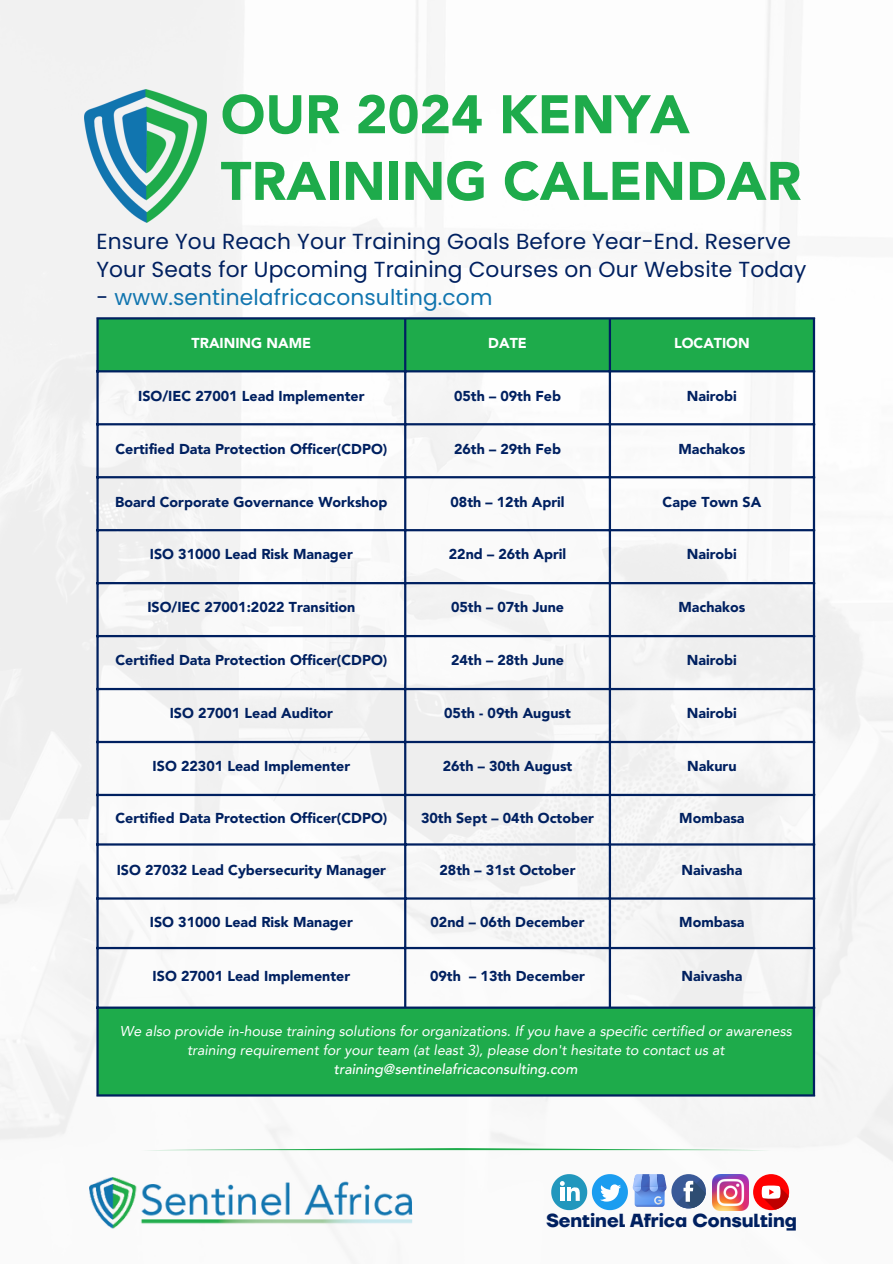
<style>
.page{position:relative;width:893px;height:1264px;background:#fff}
.page>*{position:absolute;margin:0;border:0;box-sizing:border-box;transform-origin:0 0}
.t1{font:900 53.7px/66.6px "Avenir LT Std";color:#1eab4b}
.t2{font:21.75px/28.2px "Poppins";letter-spacing:.005em;color:#002060}
.t3{font:21.75px "Poppins";letter-spacing:.005em;color:#1175af}
.t4{font:700 18.75px "TT Firs Neue";letter-spacing:-.005em;color:#002060}
.t5{font:900 14.25px "Avenir LT Std";color:#002060}
.t6{font:italic 14.25px/19.2px "Avenir LT Pro";color:#fff;text-align:center}
.t7{font:900 14.25px "Avenir LT Std";color:#fff}
.s1{color:#002060}
.s2{font-weight:500}
</style>
<div class="page">
<img style="left:0;top:0;width:892px;height:1263px">
<svg style="left:671px;top:1174px;width:34px;height:34px"></svg>
<svg style="left:676px;top:1179px;width:31px;height:31px"></svg>
<img style="left:712px;top:1174px;width:36px;height:36px">
<div style="left:753px;top:1174px;width:36px;height:36px;background:#f00;border-radius:50%"></div>
<svg style="left:761px;top:1185px;width:27px;height:24px"></svg>
<svg style="left:551px;top:1174px;width:115px;height:36px"></svg>
<img style="left:85px;top:89px;width:121px;height:133px">
<img style="left:89px;top:1177px;width:329px;height:55px">
<svg style="left:142px;top:1148px;width:628px;height:2px"></svg>
<svg style="left:99px;top:319px;width:713px;height:775px;fill:#f5f5f5"></svg>
<hr style="left:96px;top:319px;width:3px;height:775px;background:#002060">
<hr style="left:404px;top:319px;width:2px;height:687px;background:#002060">
<hr style="left:608px;top:319px;width:3px;height:687px;background:#002060">
<hr style="left:812px;top:319px;width:3px;height:775px;background:#002060">
<hr style="left:96px;top:317px;width:719px;height:2px;background:#002060">
<hr style="left:96px;top:370px;width:719px;height:2px;background:#002060">
<hr style="left:96px;top:423px;width:719px;height:2px;background:#002060">
<hr style="left:96px;top:476px;width:719px;height:2px;background:#002060">
<hr style="left:96px;top:529px;width:719px;height:2px;background:#002060">
<hr style="left:96px;top:582px;width:719px;height:2px;background:#002060">
<hr style="left:96px;top:635px;width:719px;height:2px;background:#002060">
<hr style="left:96px;top:688px;width:719px;height:2px;background:#002060">
<hr style="left:96px;top:741px;width:719px;height:2px;background:#002060">
<hr style="left:96px;top:793px;width:719px;height:3px;background:#002060">
<hr style="left:96px;top:843px;width:719px;height:2px;background:#002060">
<hr style="left:96px;top:897px;width:719px;height:2px;background:#002060">
<hr style="left:96px;top:946px;width:719px;height:3px;background:#002060">
<hr style="left:96px;top:1006px;width:719px;height:2px;background:#002060">
<hr style="left:96px;top:1094px;width:719px;height:2px;background:#002060">
<p class="t1" style="left:221px;top:86px;width:582px">OUR 2024 KENYA<br>TRAINING CALENDAR</p>
<p class="t2" style="left:96px;top:227px;width:711px">Ensure You Reach Your Training Goals Before Year-End. Reserve<br>Your Seats for Upcoming Training Courses on Our Website Today</p>
<p class="t3" style="left:96px;top:282px;width:397px"><span class="s1">-</span> www.sentinelafricaconsulting.com</p>
<p class="t7" style="left:192px;top:337px;width:121px">TRAINING NAME</p>
<p class="t7" style="left:488px;top:337px;width:40px">DATE</p>
<p class="t7" style="left:674px;top:337px;width:77px">LOCATION</p>
<p class="t5" style="left:138px;top:390px;width:228px">ISO/IEC 27001 Lead Implementer</p>
<p class="t5" style="left:454px;top:390px;width:109px">05th – 09th Feb</p>
<p class="t5" style="left:686px;top:390px;width:52px">Nairobi</p>
<p class="t5" style="left:115px;top:443px;width:273px">Certified Data Protection Officer(CDPO)</p>
<p class="t5" style="left:454px;top:443px;width:109px">26th – 29th Feb</p>
<p class="t5" style="left:678px;top:443px;width:68px">Machakos</p>
<p class="t5" style="left:115px;top:495px;width:273px">Board Corporate Governance Workshop</p>
<p class="t5" style="left:450px;top:495px;width:116px">08th – 12th April</p>
<p class="t5" style="left:662px;top:495px;width:100px">Cape Town SA</p>
<p class="t5" style="left:150px;top:548px;width:204px">ISO 31000 Lead Risk Manager</p>
<p class="t5" style="left:449px;top:548px;width:119px">22nd – 26th April</p>
<p class="t5" style="left:686px;top:548px;width:52px">Nairobi</p>
<p class="t5" style="left:147px;top:601px;width:209px">ISO/IEC 27001:2022 Transition</p>
<p class="t5" style="left:451px;top:601px;width:115px">05th – 07th June</p>
<p class="t5" style="left:678px;top:601px;width:68px">Machakos</p>
<p class="t5" style="left:115px;top:654px;width:273px">Certified Data Protection Officer(CDPO)</p>
<p class="t5" style="left:451px;top:654px;width:115px">24th – 28th June</p>
<p class="t5" style="left:686px;top:654px;width:52px">Nairobi</p>
<p class="t5" style="left:170px;top:707px;width:165px">ISO 27001 Lead Auditor</p>
<p class="t5" style="left:444px;top:707px;width:128px">05th - 09th August</p>
<p class="t5" style="left:686px;top:707px;width:52px">Nairobi</p>
<p class="t5" style="left:153px;top:760px;width:199px">ISO 22301 Lead Implementer</p>
<p class="t5" style="left:442px;top:760px;width:131px">26th – 30th August</p>
<p class="t5" style="left:687px;top:760px;width:51px">Nakuru</p>
<p class="t5" style="left:115px;top:812px;width:273px">Certified Data Protection Officer(CDPO)</p>
<p class="t5" style="left:421px;top:812px;width:174px">30th Sept – 04th October</p>
<p class="t5" style="left:679px;top:812px;width:67px">Mombasa</p>
<p class="t5" style="left:117px;top:864px;width:271px">ISO 27032 Lead Cybersecurity Manager</p>
<p class="t5" style="left:439px;top:864px;width:137px">28th – 31st October</p>
<p class="t5" style="left:681px;top:864px;width:62px">Naivasha</p>
<p class="t5" style="left:150px;top:915px;width:204px">ISO 31000 Lead Risk Manager</p>
<p class="t5" style="left:430px;top:915px;width:155px">02nd – 06th December</p>
<p class="t5" style="left:679px;top:915px;width:67px">Mombasa</p>
<p class="t5" style="left:153px;top:969px;width:199px">ISO 27001 Lead Implementer</p>
<p class="t5" style="left:430px;top:969px;width:156px">09th – 13th December</p>
<p class="t5" style="left:681px;top:969px;width:62px">Naivasha</p>
<p class="t6" style="left:120px;top:1022px;width:673px">We also provide in-house training solutions for organizations. If you have a specific certified or awareness training requirement for your team (at least 3), please don't hesitate to contact us at <span class="s2">training@sentinelafricaconsulting.com</span></p>
<p class="t4" style="left:546px;top:1208px;width:252px">Sentinel Africa Consulting</p>
</div>
